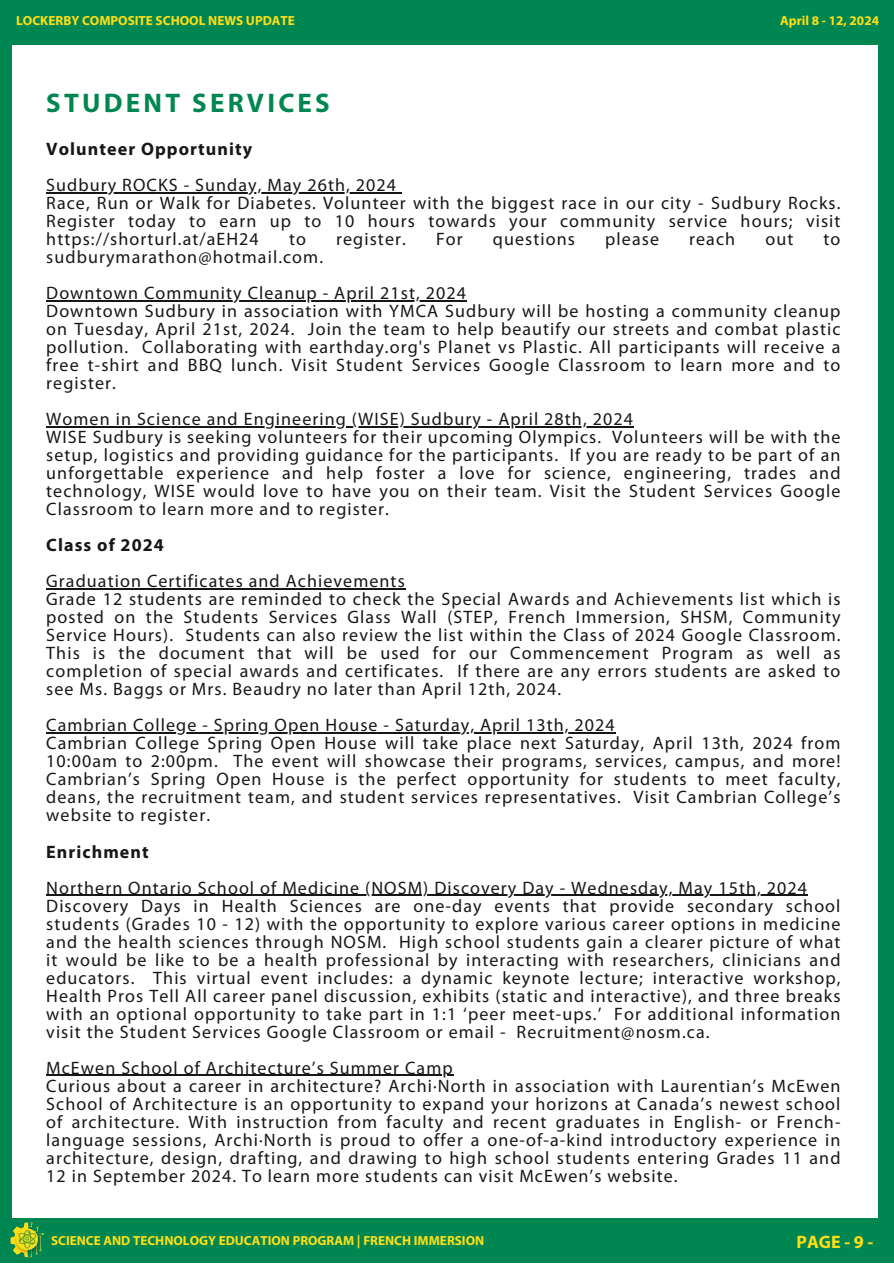
<style>
.page{position:relative;width:894px;height:1264px;background:#fff}
.page>*{position:absolute;margin:0;border:0;box-sizing:border-box;transform-origin:0 0}
.t1{font:700 27px "Myriad Pro";letter-spacing:.12em;color:#008751}
.t2{font:18px/18px "Myriad Pro";letter-spacing:.06em;color:#171717}
.t3{font:700 18px "Myriad Pro";letter-spacing:.06em;color:#171717}
.t4{font:700 18px "Myriad Pro";color:#ffde17}
.t5{font:700 13.2px "Myriad Pro";color:#ffde17}
</style>
<div class="page">
<div style="left:0;top:4px;width:12px;height:1231px;background:#008751"></div>
<div style="left:878px;top:18px;width:15px;height:1231px;background:#008751"></div>
<div style="left:0;top:0;width:893px;height:44px;background:#008751"></div>
<div style="left:0;top:1218px;width:893px;height:44px;background:#008751"></div>
<img style="left:0;top:1222px;width:68px;height:41px">
<hr style="left:46px;top:192px;width:351px;height:1px;background:#171717">
<hr style="left:46px;top:300px;width:421px;height:1px;background:#171717">
<hr style="left:46px;top:426px;width:588px;height:1px;background:#171717">
<hr style="left:46px;top:588px;width:360px;height:1px;background:#171717">
<hr style="left:46px;top:732px;width:569px;height:1px;background:#171717">
<hr style="left:46px;top:894px;width:761px;height:1px;background:#171717">
<hr style="left:46px;top:1074px;width:407px;height:1px;background:#171717">
<p class="t5" style="left:16px;top:15px;width:280px">LOCKERBY COMPOSITE SCHOOL NEWS UPDATE</p>
<h4 class="t1" style="left:46px;top:92px;width:285px">STUDENT SERVICES</h4>
<h5 class="t5" style="left:780px;top:15px;width:100px">April 8 - 12, 2024</h5>
<p class="t3" style="left:46px;top:142px;width:207px">Volunteer Opportunity</p>
<h1 class="t2" style="left:46px;top:178px;width:795px">Sudbury ROCKS - Sunday, May 26th, 2024<br>Race, Run or Walk for Diabetes. Volunteer with the biggest race in our city - Sudbury Rocks.<br>Register today to earn up to 10 hours towards your community service hours; visit https://shorturl.at/aEH24</h1>
<h1 class="t2" style="left:289px;top:232px;width:18px">to</h1>
<h1 class="t2" style="left:336px;top:232px;width:71px">register.</h1>
<h1 class="t2" style="left:436px;top:232px;width:28px">For</h1>
<h1 class="t2" style="left:493px;top:232px;width:84px">questions</h1>
<h1 class="t2" style="left:605px;top:232px;width:55px">please</h1>
<h1 class="t2" style="left:689px;top:232px;width:47px">reach</h1>
<h1 class="t2" style="left:765px;top:232px;width:29px">out</h1>
<h1 class="t2" style="left:823px;top:232px;width:18px">to</h1>
<h1 class="t2" style="left:46px;top:250px;width:278px">sudburymarathon@hotmail.com.</h1>
<h3 class="t2" style="left:46px;top:286px;width:795px">Downtown Community Cleanup - April 21st, 2024<br>Downtown Sudbury in association with YMCA Sudbury will be hosting a community cleanup on Tuesday, April 21st, 2024. Join the team to help beautify our streets and combat plastic pollution. Collaborating with earthday.org's Planet vs Plastic. All participants will receive a free t-shirt and BBQ lunch. Visit Student Services Google Classroom to learn more and to register.</h3>
<h4 class="t2" style="left:46px;top:412px;width:795px">Women in Science and Engineering (WISE) Sudbury - April 28th, 2024<br>WISE Sudbury is seeking volunteers for their upcoming Olympics. Volunteers will be with the setup, logistics and providing guidance for the participants. If you are ready to be part of an unforgettable experience and help foster a love for science, engineering, trades and technology, WISE would love to have you on their team. Visit the Student Services Google Classroom to learn more and to register.</h4>
<h4 class="t3" style="left:46px;top:538px;width:119px">Class of 2024</h4>
<h4 class="t2" style="left:46px;top:574px;width:795px">Graduation Certificates and Achievements<br>Grade 12 students are reminded to check the Special Awards and Achievements list which is posted on the Students Services Glass Wall (STEP, French Immersion, SHSM, Community Service Hours). Students can also review the list within the Class of 2024 Google Classroom.<br>This is the document that will be used for our Commencement Program as well as completion of special awards and certificates. If there are any errors students are asked to see Ms. Baggs or Mrs. Beaudry no later than April 12th, 2024.</h4>
<h3 class="t2" style="left:46px;top:718px;width:795px">Cambrian College - Spring Open House - Saturday, April 13th, 2024<br>Cambrian College Spring Open House will take place next Saturday, April 13th, 2024 from 10:00am to 2:00pm. The event will showcase their programs, services, campus, and more!<br>Cambrian’s Spring Open House is the perfect opportunity for students to meet faculty, deans, the recruitment team, and student services representatives. Visit Cambrian College’s website to register.</h3>
<h4 class="t3" style="left:46px;top:844px;width:104px">Enrichment</h4>
<h4 class="t2" style="left:46px;top:880px;width:795px">Northern Ontario School of Medicine (NOSM) Discovery Day - Wednesday, May 15th, 2024<br>Discovery Days in Health Sciences are one-day events that provide secondary school students (Grades 10 - 12) with the opportunity to explore various career options in medicine and the health sciences through NOSM. High school students gain a clearer picture of what it would be like to be a health professional by interacting with researchers, clinicians and educators. This virtual event includes: a dynamic keynote lecture; interactive workshop, Health Pros Tell All career panel discussion, exhibits (static and interactive), and three breaks with an optional opportunity to take part in 1:1 ‘peer meet-ups.’ For additional information visit the Student Services Google Classroom or email - Recruitment@nosm.ca.</h4>
<h3 class="t2" style="left:46px;top:1060px;width:795px">McEwen School of Architecture’s Summer Camp<br>Curious about a career in architecture? Archi·North in association with Laurentian’s McEwen School of Architecture is an opportunity to expand your horizons at Canada’s newest school of architecture. With instruction from faculty and recent graduates in English- or French&shy;language sessions, Archi·North is proud to offer a one-of-a-kind introductory experience in architecture, design, drafting, and drawing to high school students entering Grades 11 and 12 in September 2024. To learn more students can visit McEwen’s website.</h3>
<h2 class="t5" style="left:51px;top:1234px;width:434px">SCIENCE AND TECHNOLOGY EDUCATION PROGRAM | FRENCH IMMERSION</h2>
<h4 class="t4" style="left:796px;top:1233px;width:78px">PAGE - 9 -</h4>
</div>
